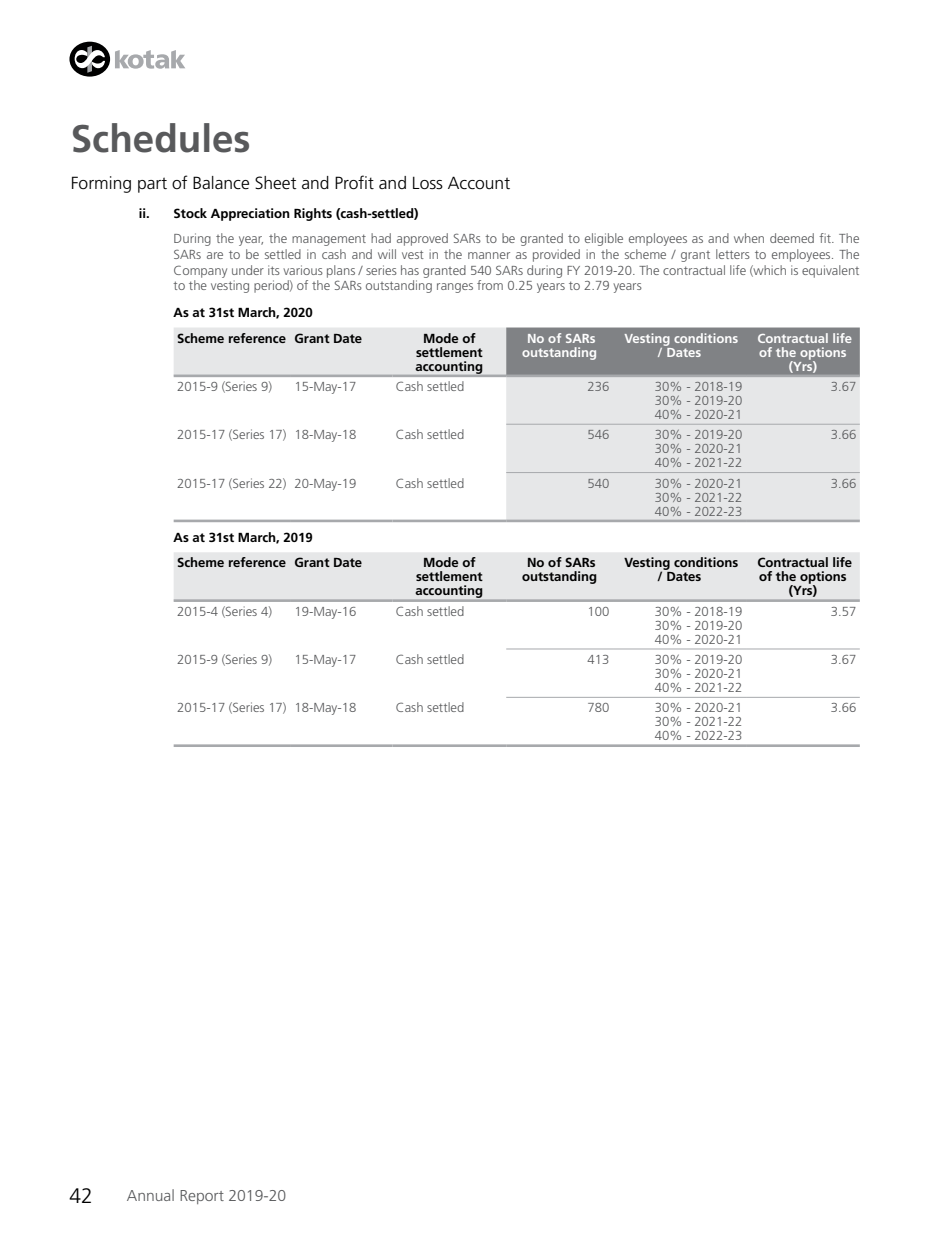
<style>
.page{position:relative;width:949px;height:1235px;background:#fff}
.page>*{position:absolute;margin:0;border:0;box-sizing:border-box;transform-origin:0 0}
.t1{font:700 38.5px "Frutiger LT Std";color:#58595b}
.t2{font:300 21px "Frutiger LT Std";color:#000}
.t3{font:300 17.5px "Frutiger LT Std";color:#000}
.t4{font:300 15.75px "Frutiger LT Std";color:#58595b}
.t5{font:300 13.12px/14px "Frutiger LT Std";color:#58595b;text-align:justify}
.t6{font:700 13.12px/14px "Frutiger LT Std";color:#000;text-align:center}
.t7{font:700 13.12px/14px "Frutiger LT Std";color:#fff;text-align:center}
</style>
<div class="page">
<svg style="left:69px;top:42px;width:41px;height:35px"></svg>
<svg style="left:75px;top:46px;width:30px;height:27px"></svg>
<svg style="left:115px;top:50px;width:70px;height:19px"></svg>
<svg style="left:174px;top:327px;width:686px;height:193px;fill:#e6e7e8"></svg>
<div style="left:506px;top:327px;width:354px;height:47px;background:#808285"></div>
<hr style="left:174px;top:374px;width:117px;height:3px;background:#a7a9ac">
<hr style="left:291px;top:374px;width:101px;height:3px;background:#a7a9ac">
<hr style="left:392px;top:374px;width:114px;height:3px;background:#a7a9ac">
<hr style="left:506px;top:374px;width:107px;height:3px;background:#a7a9ac">
<hr style="left:613px;top:374px;width:133px;height:3px;background:#a7a9ac">
<hr style="left:746px;top:374px;width:114px;height:3px;background:#a7a9ac">
<hr style="left:174px;top:520px;width:117px;height:2px;background:#a7a9ac">
<hr style="left:291px;top:520px;width:101px;height:2px;background:#a7a9ac">
<hr style="left:392px;top:520px;width:114px;height:2px;background:#a7a9ac">
<hr style="left:506px;top:520px;width:107px;height:2px;background:#a7a9ac">
<hr style="left:613px;top:520px;width:133px;height:2px;background:#a7a9ac">
<hr style="left:746px;top:520px;width:114px;height:2px;background:#a7a9ac">
<hr style="left:506px;top:424px;width:107px;height:1px;background:#a7a9ac">
<hr style="left:613px;top:424px;width:133px;height:1px;background:#a7a9ac">
<hr style="left:746px;top:424px;width:114px;height:1px;background:#a7a9ac">
<hr style="left:506px;top:472px;width:107px;height:1px;background:#a7a9ac">
<hr style="left:613px;top:472px;width:133px;height:1px;background:#a7a9ac">
<hr style="left:746px;top:472px;width:114px;height:1px;background:#a7a9ac">
<div style="left:174px;top:552px;width:686px;height:47px;background:#e6e7e8"></div>
<hr style="left:174px;top:599px;width:117px;height:3px;background:#a7a9ac">
<hr style="left:291px;top:599px;width:101px;height:3px;background:#a7a9ac">
<hr style="left:392px;top:599px;width:114px;height:3px;background:#a7a9ac">
<hr style="left:506px;top:599px;width:107px;height:3px;background:#a7a9ac">
<hr style="left:613px;top:599px;width:133px;height:3px;background:#a7a9ac">
<hr style="left:746px;top:599px;width:114px;height:3px;background:#a7a9ac">
<hr style="left:506px;top:648px;width:107px;height:1px;background:#a7a9ac">
<hr style="left:613px;top:648px;width:133px;height:1px;background:#a7a9ac">
<hr style="left:746px;top:648px;width:114px;height:1px;background:#a7a9ac">
<hr style="left:506px;top:697px;width:107px;height:1px;background:#a7a9ac">
<hr style="left:613px;top:697px;width:133px;height:1px;background:#a7a9ac">
<hr style="left:746px;top:697px;width:114px;height:1px;background:#a7a9ac">
<hr style="left:174px;top:744px;width:117px;height:3px;background:#a7a9ac">
<hr style="left:291px;top:744px;width:101px;height:3px;background:#a7a9ac">
<hr style="left:392px;top:744px;width:114px;height:3px;background:#a7a9ac">
<hr style="left:506px;top:744px;width:107px;height:3px;background:#a7a9ac">
<hr style="left:613px;top:744px;width:133px;height:3px;background:#a7a9ac">
<hr style="left:746px;top:744px;width:114px;height:3px;background:#a7a9ac">
<h1 class="t1" style="left:71px;top:116px;width:181px">Schedules</h1>
<h3 class="t3" style="left:71px;top:173px;width:441px">Forming part of Balance Sheet and Profit and Loss Account</h3>
<p class="t6" style="left:139px;top:206px;width:281px">ii. Stock Appreciation Rights (cash-settled)</p>
<p class="t5" style="left:174px;top:231px;width:687px;line-height:15.8px">During the year, the management had approved SARs to be granted to eligible employees as and when deemed fit. The SARs are to be settled in cash and will vest in the manner as provided in the scheme / grant letters to employees. The Company under its various plans / series has granted 540 SARs during FY 2019-20. The contractual life (which is equivalent to the vesting period) of the SARs outstanding ranges from 0.25 years to 2.79 years</p>
<p class="t6" style="left:174px;top:300px;width:190px;line-height:25.6px;text-align:left">As at 31st March, 2020<br>Scheme reference Grant Date</p>
<p class="t6" style="left:415px;top:331px;width:69px">Mode of settlement accounting</p>
<p class="t7" style="left:522px;top:331px;width:77px">No of SARs outstanding</p>
<p class="t7" style="left:624px;top:331px;width:115px">Vesting conditions / Dates</p>
<p class="t7" style="left:757px;top:331px;width:96px">Contractual life of the options (Yrs)</p>
<p class="t5" style="left:177px;top:380px;width:96px">2015-9 (Series 9)</p>
<p class="t5" style="left:294px;top:380px;width:63px">15-May-17</p>
<p class="t5" style="left:396px;top:380px;width:70px">Cash settled</p>
<p class="t5" style="left:587px;top:380px;width:23px">236</p>
<p class="t5" style="left:655px;top:380px;width:89px">30% - 2018-19<br>30% - 2019-20<br>40% - 2020-21</p>
<p class="t5" style="left:831px;top:380px;width:27px">3.67</p>
<p class="t5" style="left:177px;top:428px;width:181px">2015-17 (Series 17) 18-May-18</p>
<p class="t5" style="left:396px;top:428px;width:70px">Cash settled</p>
<p class="t5" style="left:587px;top:428px;width:23px">546</p>
<p class="t5" style="left:655px;top:428px;width:89px">30% - 2019-20<br>30% - 2020-21<br>40% - 2021-22</p>
<p class="t5" style="left:831px;top:428px;width:27px">3.66</p>
<p class="t5" style="left:177px;top:476px;width:181px">2015-17 (Series 22) 20-May-19</p>
<p class="t5" style="left:396px;top:476px;width:70px">Cash settled</p>
<p class="t5" style="left:587px;top:476px;width:23px">540</p>
<p class="t5" style="left:655px;top:476px;width:89px">30% - 2020-21<br>30% - 2021-22<br>40% - 2022-23</p>
<p class="t5" style="left:831px;top:476px;width:27px">3.66</p>
<p class="t6" style="left:174px;top:524px;width:190px;line-height:25.6px;text-align:left">As at 31st March, 2019<br>Scheme reference Grant Date</p>
<p class="t6" style="left:415px;top:556px;width:69px">Mode of settlement accounting</p>
<p class="t6" style="left:522px;top:556px;width:77px">No of SARs outstanding</p>
<p class="t6" style="left:624px;top:556px;width:115px">Vesting conditions / Dates</p>
<p class="t6" style="left:757px;top:556px;width:96px">Contractual life of the options (Yrs)</p>
<p class="t5" style="left:177px;top:604px;width:96px">2015-4 (Series 4)</p>
<p class="t5" style="left:294px;top:604px;width:63px">19-May-16</p>
<p class="t5" style="left:396px;top:604px;width:70px">Cash settled</p>
<p class="t5" style="left:587px;top:604px;width:23px">100</p>
<p class="t5" style="left:655px;top:604px;width:89px">30% - 2018-19<br>30% - 2019-20<br>40% - 2020-21</p>
<p class="t5" style="left:831px;top:604px;width:27px">3.57</p>
<p class="t5" style="left:177px;top:653px;width:96px">2015-9 (Series 9)</p>
<p class="t5" style="left:294px;top:653px;width:63px">15-May-17</p>
<p class="t5" style="left:396px;top:653px;width:70px">Cash settled</p>
<p class="t5" style="left:587px;top:653px;width:23px">413</p>
<p class="t5" style="left:655px;top:653px;width:89px">30% - 2019-20<br>30% - 2020-21<br>40% - 2021-22</p>
<p class="t5" style="left:831px;top:653px;width:27px">3.67</p>
<p class="t5" style="left:177px;top:701px;width:181px">2015-17 (Series 17) 18-May-18</p>
<p class="t5" style="left:396px;top:701px;width:70px">Cash settled</p>
<p class="t5" style="left:587px;top:701px;width:23px">780</p>
<p class="t5" style="left:655px;top:701px;width:89px">30% - 2020-21<br>30% - 2021-22<br>40% - 2022-23</p>
<p class="t5" style="left:831px;top:701px;width:27px">3.66</p>
<h2 class="t2" style="left:69px;top:1184px;width:25px">42</h2>
<p class="t4" style="left:127px;top:1187px;width:161px">Annual Report 2019-20</p>
</div>
